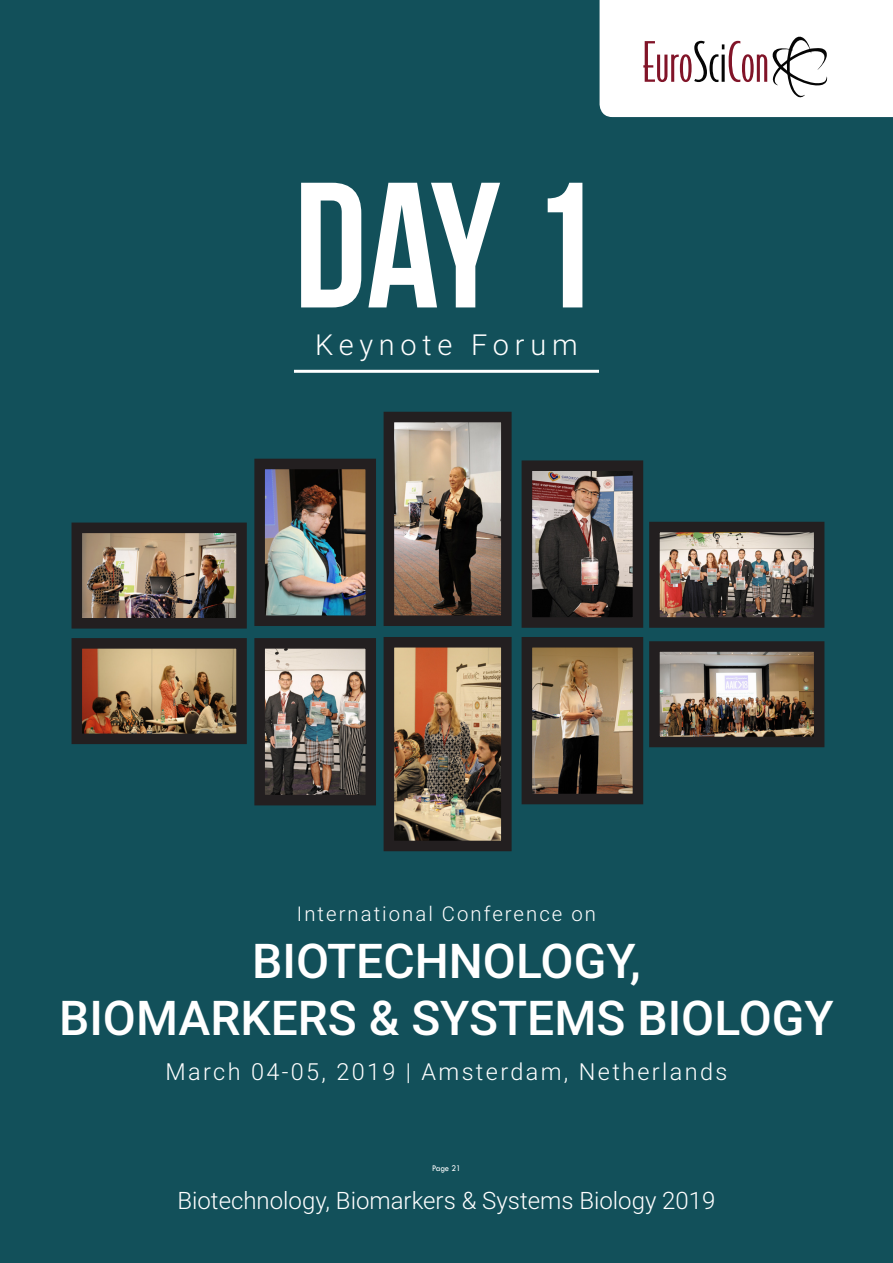
<style>
.page{position:relative;width:893px;height:1263px;background:#12505a}
.page>*{position:absolute;margin:0;border:0;box-sizing:border-box;transform-origin:0 0}
.t1{font:178.2px "Bebas Neue";color:#fff}
.t2{font:500 48px/57.6px "Roboto";color:#fff;text-align:center}
.t3{font:300 28.95px "Roboto";letter-spacing:.2em;color:#fff}
.t4{font:300 24px "Roboto";color:#fff}
.t5{font:300 23.55px "Roboto";letter-spacing:.1em;color:#fff}
.t6{font:300 20.4px "Roboto";letter-spacing:.1em;color:#fff}
.t7{font:9px "Tw Cen";letter-spacing:-.02em;color:#fff;scale:.95 1}
</style>
<div class="page">
<svg style="left:600px;top:0;width:293px;height:117px;background:#f3f0f0"></svg>
<img style="left:84px;top:534px;width:151px;height:82px">
<div style="left:72px;top:522px;width:175px;height:106px;border:11px solid #231f20"></div>
<img style="left:661px;top:534px;width:151px;height:82px">
<div style="left:649px;top:522px;width:175px;height:106px;border:11px solid #231f20"></div>
<img style="left:84px;top:650px;width:151px;height:82px">
<div style="left:72px;top:638px;width:175px;height:106px;border:11px solid #231f20"></div>
<img style="left:661px;top:653px;width:151px;height:82px">
<div style="left:649px;top:641px;width:175px;height:106px;border:11px solid #231f20"></div>
<img style="left:266px;top:650px;width:98px;height:143px">
<div style="left:254px;top:638px;width:122px;height:167px;border:11px solid #231f20"></div>
<img style="left:534px;top:649px;width:97px;height:143px">
<div style="left:522px;top:637px;width:121px;height:167px;border:11px solid #231f20"></div>
<img style="left:266px;top:471px;width:98px;height:143px">
<div style="left:254px;top:459px;width:122px;height:167px;border:11px solid #231f20"></div>
<img style="left:534px;top:472px;width:97px;height:144px">
<div style="left:522px;top:460px;width:121px;height:168px;border:11px solid #231f20"></div>
<img style="left:396px;top:424px;width:104px;height:190px">
<div style="left:384px;top:412px;width:128px;height:214px;border:11px solid #231f20"></div>
<img style="left:396px;top:649px;width:104px;height:190px">
<div style="left:384px;top:637px;width:128px;height:214px;border:11px solid #231f20"></div>
<hr style="left:294px;top:370px;width:305px;height:3px;background:#fff">
<p class="t1" style="left:294px;top:148px;width:307px">Day 1</p>
<p class="t3" style="left:315px;top:324px;width:264px">Keynote Forum</p>
<p class="t6" style="left:297px;top:899px;width:301px">International Conference on</p>
<h2 class="t2" style="left:59px;top:930px;width:776px">BIOTECHNOLOGY,<br>BIOMARKERS &amp; SYSTEMS BIOLOGY</h2>
<p class="t5" style="left:166px;top:1055px;width:563px">March 04-05, 2019 | Amsterdam, Netherlands</p>
<p class="t7" style="left:432px;top:1162px;width:32px">Page 21</p>
<p class="t4" style="left:177px;top:1183px;width:539px">Biotechnology, Biomarkers &amp; Systems Biology 2019</p>
</div>
